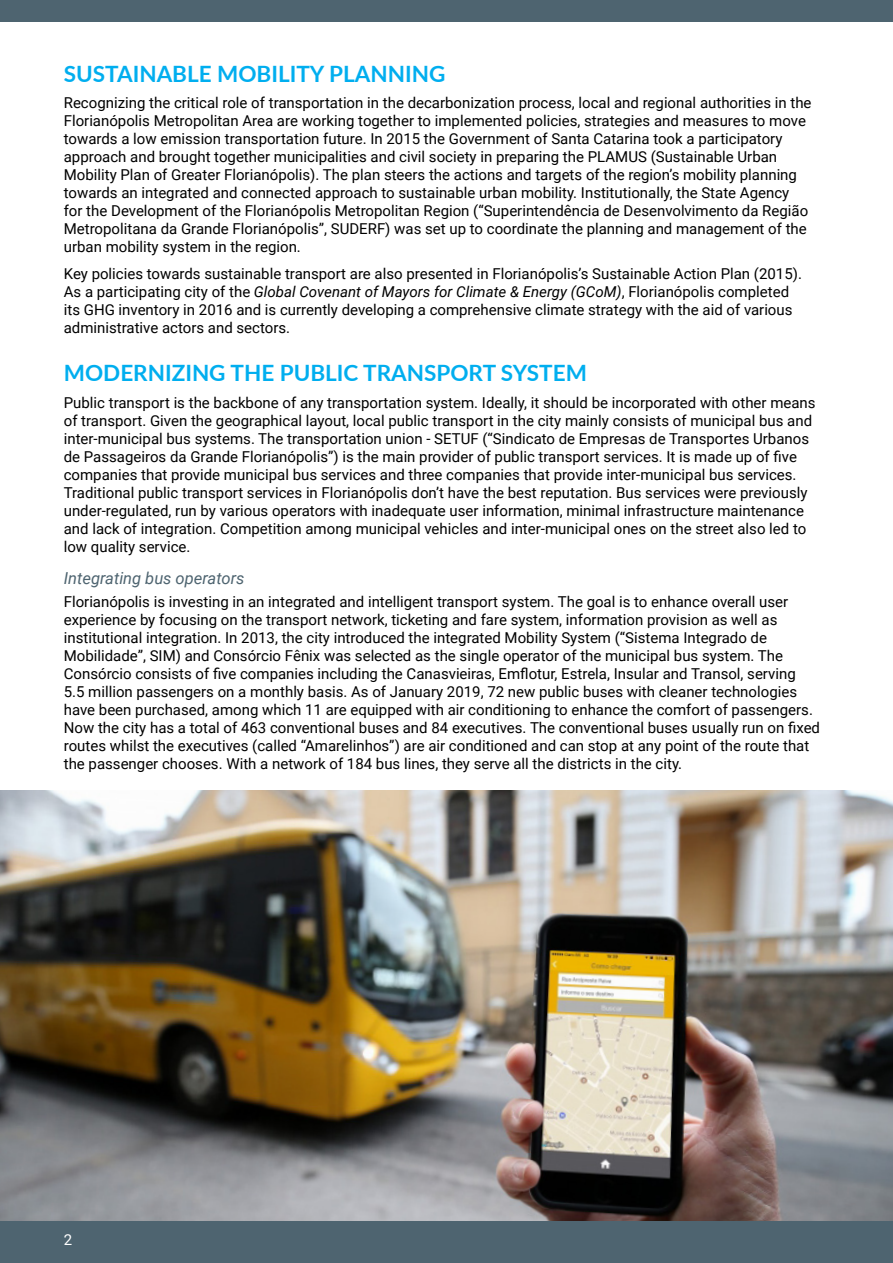
<style>
.page{position:relative;width:893px;height:1263px;background:#fff}
.page>*{position:absolute;margin:0;border:0;box-sizing:border-box;transform-origin:0 0}
.t1{font:700 22.5px "Lato";color:#00aeef}
.t2{font:italic 16.5px "Roboto";color:#4e6470}
.t3{font:15px/18px "Roboto";color:#000}
.t4{font:15px "Roboto";color:#fff}
.s1{font-style:italic}
</style>
<div class="page">
<div style="left:0;top:1220px;width:893px;height:43px;background:#4e6470"></div>
<div style="left:0;top:0;width:893px;height:21px;background:#4e6470"></div>
<img style="left:0;top:791px;width:893px;height:429px">
<h1 class="t1" style="left:64px;top:57px;width:383px">SUSTAINABLE MOBILITY PLANNING</h1>
<p class="t3" style="left:64px;top:94px;width:749px">Recognizing the critical role of transportation in the decarbonization process, local and regional authorities in the Florianópolis Metropolitan Area are working together to implemented policies, strategies and measures to move towards a low emission transportation future. In 2015 the Government of Santa Catarina took a participatory approach and brought together municipalities and civil society in preparing the PLAMUS (Sustainable Urban Mobility Plan of Greater Florianópolis). The plan steers the actions and targets of the region’s mobility planning towards an integrated and connected approach to sustainable urban mobility. Institutionally, the State Agency for the Development of the Florianópolis Metropolitan Region (“Superintendência de Desenvolvimento da Região Metropolitana da Grande Florianópolis”, SUDERF) was set up to coordinate the planning and management of the urban mobility system in the region.</p>
<p class="t3" style="left:64px;top:264px;width:740px">Key policies towards sustainable transport are also presented in Florianópolis’s Sustainable Action Plan (2015).<br>As a participating city of the <span class="s1">Global Covenant of Mayors for Climate &amp; Energy (GCoM)</span>, Florianópolis completed its GHG inventory in 2016 and is currently developing a comprehensive climate strategy with the aid of various administrative actors and sectors.</p>
<h1 class="t1" style="left:64px;top:356px;width:525px">MODERNIZING THE PUBLIC TRANSPORT SYSTEM</h1>
<p class="t3" style="left:64px;top:393px;width:753px">Public transport is the backbone of any transportation system. Ideally, it should be incorporated with other means of transport. Given the geographical layout, local public transport in the city mainly consists of municipal bus and inter-municipal bus systems. The transportation union - SETUF (“Sindicato de Empresas de Transportes Urbanos de Passageiros da Grande Florianópolis”) is the main provider of public transport services. It is made up of five companies that provide municipal bus services and three companies that provide inter-municipal bus services.<br>Traditional public transport services in Florianópolis don’t have the best reputation. Bus services were previously under-regulated, run by various operators with inadequate user information, minimal infrastructure maintenance and lack of integration. Competition among municipal vehicles and inter-municipal ones on the street also led to low quality service.</p>
<p class="t2" style="left:64px;top:567px;width:182px">Integrating bus operators</p>
<p class="t3" style="left:64px;top:592px;width:758px">Florianópolis is investing in an integrated and intelligent transport system. The goal is to enhance overall user experience by focusing on the transport network, ticketing and fare system, information provision as well as institutional integration. In 2013, the city introduced the integrated Mobility System (“Sistema Integrado de Mobilidade”, SIM) and Consórcio Fênix was selected as the single operator of the municipal bus system. The Consórcio consists of five companies including the Canasvieiras, Emflotur, Estrela, Insular and Transol, serving 5.5 million passengers on a monthly basis. As of January 2019, 72 new public buses with cleaner technologies have been purchased, among which 11 are equipped with air conditioning to enhance the comfort of passengers.<br>Now the city has a total of 463 conventional buses and 84 executives. The conventional buses usually run on fixed routes whilst the executives (called “Amarelinhos”) are air conditioned and can stop at any point of the route that the passenger chooses. With a network of 184 bus lines, they serve all the districts in the city.</p>
<p class="t4" style="left:64px;top:1229px;width:10px">2</p>
</div>
